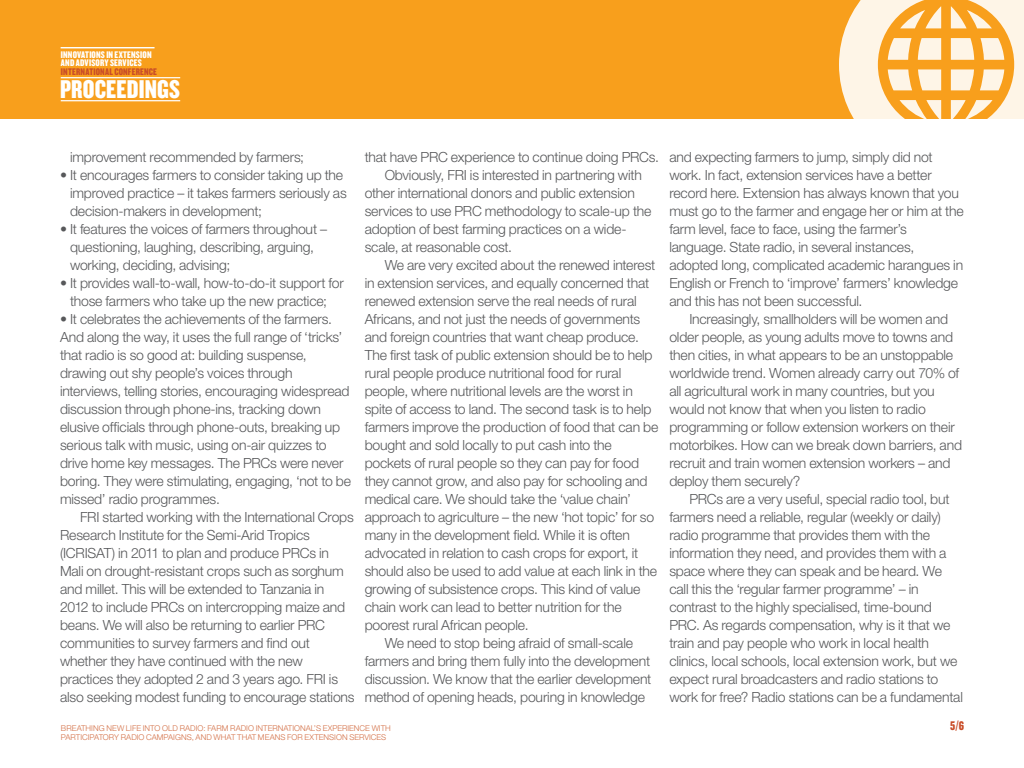
<style>
.page{position:relative;width:1024px;height:768px;background:#fff}
.page>*{position:absolute;margin:0;border:0;box-sizing:border-box;transform-origin:0 0}
.t1{font:26.7px "Knockout HTF69 Full Liteweight";letter-spacing:.005em;color:#fff}
.t2{font:300 14px/18px "Helvetica Neue";letter-spacing:-.015em;color:#57585a}
.t3{font:13px "Knockout HTF69 Full Liteweight";color:#c94d28}
.t4{font:10px/8.5px "Knockout HTF69 Full Liteweight";letter-spacing:.015em;color:#fff}
.t5{font:10px "Knockout HTF69 Full Liteweight";letter-spacing:.015em;color:#c94d28}
.t6{font:300 8px/9px "Helvetica Neue";letter-spacing:.005em;color:#d36e44}
</style>
<div class="page">
<div style="left:0;top:0;width:1024px;height:119px;background:#f89f1c"></div>
<hr style="left:61px;top:77px;width:119px;height:1px;background:#fff">
<hr style="left:61px;top:100px;width:119px;height:1px;background:#fff">
<hr style="left:61px;top:47px;width:94px;height:1px;background:#fff">
<svg style="left:839px;top:0;width:185px;height:119px;fill:#fef5e7"></svg>
<svg style="left:951px;top:38px;width:23px;height:22px"></svg>
<svg style="left:951px;top:6px;width:41px;height:22px"></svg>
<svg style="left:951px;top:69px;width:23px;height:21px"></svg>
<svg style="left:951px;top:100px;width:42px;height:19px"></svg>
<p class="t4" style="left:61px;top:50px;width:92px">INNOVATIONS IN EXTENSION<br>AND ADVISORY SERVICES</p>
<p class="t5" style="left:61px;top:66px;width:97px">INTERNATIONAL CONFERENCE</p>
<h1 class="t1" style="left:60px;top:75px;width:122px">PROCEEDINGS</h1>
<p class="t2" style="left:70px;top:148px;width:236px">improvement recommended by farmers;</p>
<p class="t2" style="left:70px;top:166px;width:278px;text-indent:-10px">• It encourages farmers to consider taking up the improved practice – it takes farmers seriously as decision-makers in development;</p>
<p class="t2" style="left:70px;top:220px;width:259px;text-indent:-10px">• It features the voices of farmers throughout – questioning, laughing, describing, arguing, working, deciding, advising;</p>
<p class="t2" style="left:60px;top:274px;width:285px;text-align:center">• It provides wall-to-wall, how-to-do-it support for those farmers who take up the new practice;</p>
<p class="t2" style="left:60px;top:310px;width:292px">• It celebrates the achievements of the farmers.<br>And along the way, it uses the full range of ‘tricks’ that radio is so good at: building suspense, drawing out shy people’s voices through interviews, telling stories, encouraging widespread discussion through phone-ins, tracking down elusive officials through phone-outs, breaking up serious talk with music, using on-air quizzes to drive home key messages. The PRCs were never boring. They were stimulating, engaging, ‘not to be missed’ radio programmes.</p>
<p class="t2" style="left:60px;top:508px;width:296px;text-indent:20px">FRI started working with the International Crops Research Institute for the Semi-Arid Tropics (ICRISAT) in 2011 to plan and produce PRCs in Mali on drought-resistant crops such as sorghum and millet. This will be extended to Tanzania in 2012 to include PRCs on intercropping maize and beans. We will also be returning to earlier PRC communities to survey farmers and find out whether they have continued with the new practices they adopted 2 and 3 years ago. FRI is also seeking modest funding to encourage stations</p>
<p class="t2" style="left:365px;top:148px;width:296px">that have PRC experience to continue doing PRCs.</p>
<p class="t2" style="left:385px;top:166px;width:259px">Obviously, FRI is interested in partnering with</p>
<p class="t2" style="left:365px;top:184px;width:272px">other international donors and public extension</p>
<p class="t2" style="left:365px;top:202px;width:288px">services to use PRC methodology to scale-up the</p>
<p class="t2" style="left:365px;top:220px;width:263px">adoption of best farming practices on a wide-</p>
<p class="t2" style="left:365px;top:238px;width:149px">scale, at reasonable cost.</p>
<p class="t2" style="left:385px;top:256px;width:272px">We are very excited about the renewed interest</p>
<p class="t2" style="left:365px;top:274px;width:286px">in extension services, and equally concerned that</p>
<p class="t2" style="left:365px;top:292px;width:274px">renewed extension serve the real needs of rural</p>
<p class="t2" style="left:365px;top:310px;width:277px">Africans, and not just the needs of governments</p>
<p class="t2" style="left:365px;top:328px;width:276px">and foreign countries that want cheap produce.</p>
<p class="t2" style="left:365px;top:346px;width:289px">The first task of public extension should be to help</p>
<p class="t2" style="left:365px;top:364px;width:258px">rural people produce nutritional food for rural</p>
<p class="t2" style="left:365px;top:382px;width:270px">people, where nutritional levels are the worst in</p>
<p class="t2" style="left:365px;top:400px;width:288px">spite of access to land. The second task is to help</p>
<p class="t2" style="left:365px;top:418px;width:295px">farmers improve the production of food that can be</p>
<p class="t2" style="left:365px;top:436px;width:249px">bought and sold locally to put cash into the</p>
<p class="t2" style="left:365px;top:454px;width:276px">pockets of rural people so they can pay for food</p>
<p class="t2" style="left:365px;top:472px;width:284px">they cannot grow, and also pay for schooling and</p>
<p class="t2" style="left:365px;top:490px;width:268px">medical care. We should take the ‘value chain’</p>
<p class="t2" style="left:365px;top:508px;width:291px">approach to agriculture – the new ‘hot topic’ for so</p>
<p class="t2" style="left:365px;top:526px;width:267px">many in the development field. While it is often</p>
<p class="t2" style="left:365px;top:544px;width:275px">advocated in relation to cash crops for export, it</p>
<p class="t2" style="left:365px;top:562px;width:294px">should also be used to add value at each link in the</p>
<p class="t2" style="left:365px;top:580px;width:277px">growing of subsistence crops. This kind of value</p>
<p class="t2" style="left:365px;top:598px;width:259px">chain work can lead to better nutrition for the</p>
<p class="t2" style="left:365px;top:616px;width:165px">poorest rural African people.</p>
<p class="t2" style="left:385px;top:634px;width:250px">We need to stop being afraid of small-scale</p>
<p class="t2" style="left:365px;top:652px;width:287px">farmers and bring them fully into the development</p>
<p class="t2" style="left:365px;top:670px;width:288px">discussion. We know that the earlier development</p>
<p class="t2" style="left:365px;top:688px;width:282px">method of opening heads, pouring in knowledge</p>
<p class="t2" style="left:669px;top:148px;width:296px">and expecting farmers to jump, simply did not work. In fact, extension services have a better record here. Extension has always known that you must go to the farmer and engage her or him at the farm level, face to face, using the farmer’s language. State radio, in several instances, adopted long, complicated academic harangues in English or French to ‘improve’ farmers’ knowledge and this has not been successful.</p>
<p class="t2" style="left:669px;top:310px;width:294px;text-indent:20px">Increasingly, smallholders will be women and older people, as young adults move to towns and then cities, in what appears to be an unstoppable worldwide trend. Women already carry out 70% of all agricultural work in many countries, but you would not know that when you listen to radio programming or follow extension workers on their motorbikes. How can we break down barriers, and recruit and train women extension workers – and deploy them securely?</p>
<p class="t2" style="left:669px;top:490px;width:295px;text-indent:20px">PRCs are a very useful, special radio tool, but farmers need a reliable, regular (weekly or daily) radio programme that provides them with the information they need, and provides them with a space where they can speak and be heard. We call this the ‘regular farmer programme’ – in contrast to the highly specialised, time-bound PRC. As regards compensation, why is it that we train and pay people who work in local health clinics, local schools, local extension work, but we expect rural broadcasters and radio stations to work for free? Radio stations can be a fundamental</p>
<p class="t6" style="left:61px;top:723px;width:331px">BREATHING NEW LIFE INTO OLD RADIO: FARM RADIO INTERNATIONAL’S EXPERIENCE WITH<br>PARTICIPATORY RADIO CAMPAIGNS, AND WHAT THAT MEANS FOR EXTENSION SERVICES</p>
<p class="t3" style="left:950px;top:719px;width:15px">5/6</p>
</div>
